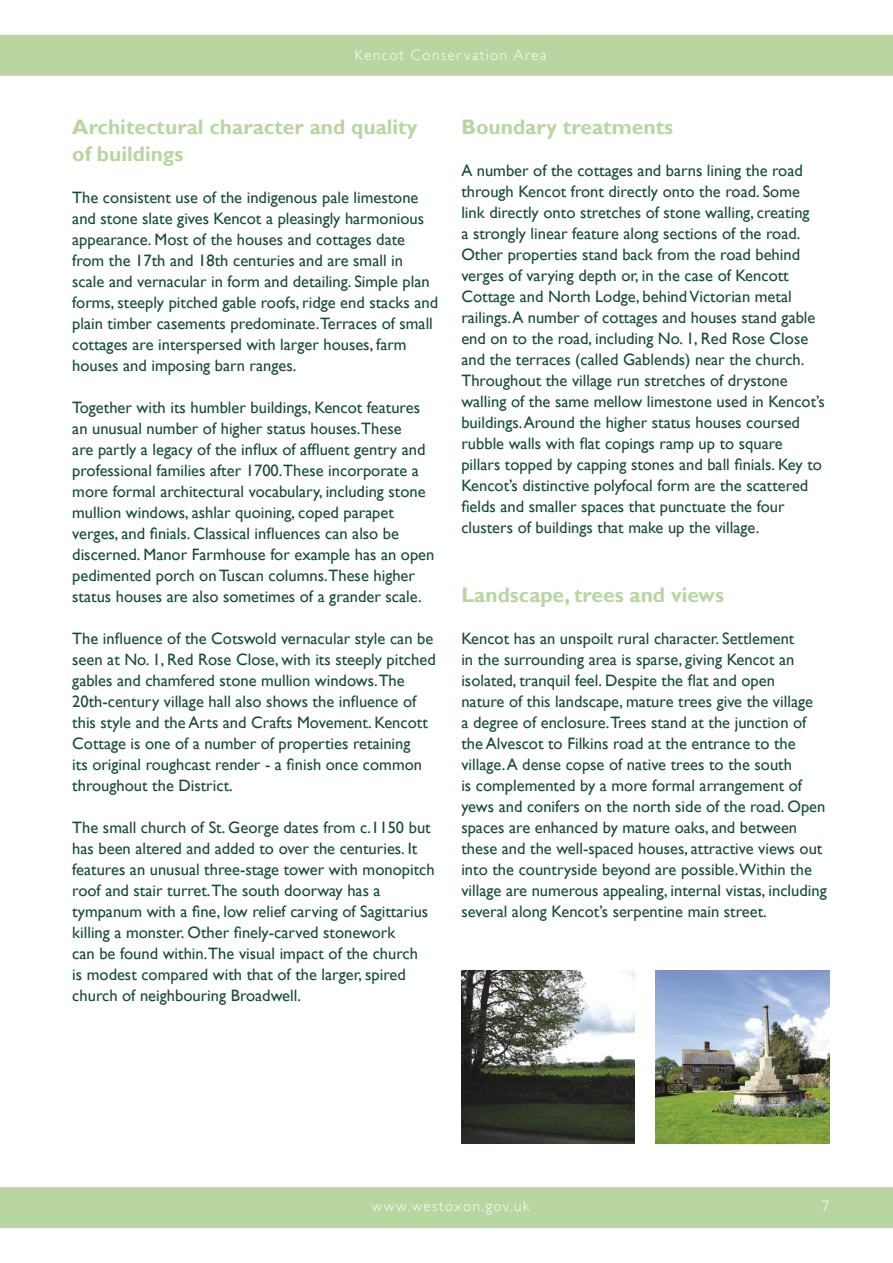
<style>
.page{position:relative;width:893px;height:1263px;background:#fff}
.page>*{position:absolute;margin:0;border:0;box-sizing:border-box;transform-origin:0 0}
.t1{font:700 21px/27px "Gill Sans";color:#b9d5a0}
.t2{font:16.5px/21px "Gill Sans";color:#174c38}
.t3{font:300 15px "Gill Sans";letter-spacing:.1em;color:#fff}
</style>
<div class="page">
<div style="left:0;top:34px;width:893px;height:42px;background:#b9d5a0"></div>
<div style="left:0;top:1187px;width:893px;height:42px;background:#b9d5a0"></div>
<img style="left:461px;top:970px;width:174px;height:174px">
<img style="left:656px;top:970px;width:173px;height:174px">
<p class="t3" style="left:355px;top:47px;width:193px">Kencot Conservation Area</p>
<p class="t1" style="left:72px;top:113px;width:347px">Architectural character and quality of buildings</p>
<p class="t2" style="left:72px;top:186px;width:367px">The consistent use of the indigenous pale limestone and stone slate gives Kencot a pleasingly harmonious appearance. Most of the houses and cottages date from the 17th and 18th centuries and are small in scale and vernacular in form and detailing. Simple plan forms, steeply pitched gable roofs, ridge end stacks and plain timber casements predominate.Terraces of small cottages are interspersed with larger houses, farm houses and imposing barn ranges.</p>
<p class="t2" style="left:72px;top:396px;width:364px">Together with its humbler buildings, Kencot features an unusual number of higher status houses.These<br>are partly a legacy of the influx of affluent gentry and professional families after 1700.These incorporate a more formal architectural vocabulary, including stone mullion windows, ashlar quoining, coped parapet verges, and finials. Classical influences can also be discerned. Manor Farmhouse for example has an open pedimented porch on Tuscan columns.These higher status houses are also sometimes of a grander scale.</p>
<p class="t2" style="left:72px;top:627px;width:365px">The influence of the Cotswold vernacular style can be seen at No. 1, Red Rose Close, with its steeply pitched gables and chamfered stone mullion windows.The 20th-century village hall also shows the influence of this style and the Arts and Crafts Movement. Kencott Cottage is one of a number of properties retaining<br>its original roughcast render - a finish once common throughout the District.</p>
<p class="t2" style="left:72px;top:816px;width:364px">The small church of St. George dates from c.1150 but has been altered and added to over the centuries. It features an unusual three-stage tower with monopitch roof and stair turret.The south doorway has a tympanum with a fine, low relief carving of Sagittarius killing a monster. Other finely-carved stonework<br>can be found within.The visual impact of the church<br>is modest compared with that of the larger, spired church of neighbouring Broadwell.</p>
<p class="t1" style="left:461px;top:113px;width:213px">Boundary treatments</p>
<p class="t2" style="left:461px;top:159px;width:365px">A number of the cottages and barns lining the road through Kencot front directly onto the road. Some link directly onto stretches of stone walling, creating<br>a strongly linear feature along sections of the road.<br>Other properties stand back from the road behind verges of varying depth or, in the case of Kencott Cottage and North Lodge, behind Victorian metal railings. A number of cottages and houses stand gable end on to the road, including No. 1, Red Rose Close and the terraces (called Gablends) near the church.<br>Throughout the village run stretches of drystone walling of the same mellow limestone used in Kencot’s buildings. Around the higher status houses coursed rubble walls with flat copings ramp up to square pillars topped by capping stones and ball finials. Key to Kencot’s distinctive polyfocal form are the scattered fields and smaller spaces that punctuate the four clusters of buildings that make up the village.</p>
<p class="t1" style="left:461px;top:581px;width:264px">Landscape, trees and views</p>
<p class="t2" style="left:461px;top:627px;width:367px">Kencot has an unspoilt rural character. Settlement<br>in the surrounding area is sparse, giving Kencot an isolated, tranquil feel. Despite the flat and open<br>nature of this landscape, mature trees give the village<br>a degree of enclosure.Trees stand at the junction of the Alvescot to Filkins road at the entrance to the village. A dense copse of native trees to the south<br>is complemented by a more formal arrangement of yews and conifers on the north side of the road. Open spaces are enhanced by mature oaks, and between these and the well-spaced houses, attractive views out into the countryside beyond are possible.Within the village are numerous appealing, internal vistas, including several along Kencot’s serpentine main street.</p>
<p class="t3" style="left:372px;top:1197px;width:159px">www.westoxon.gov.uk</p>
<p class="t3" style="left:822px;top:1197px;width:9px">7</p>
</div>
